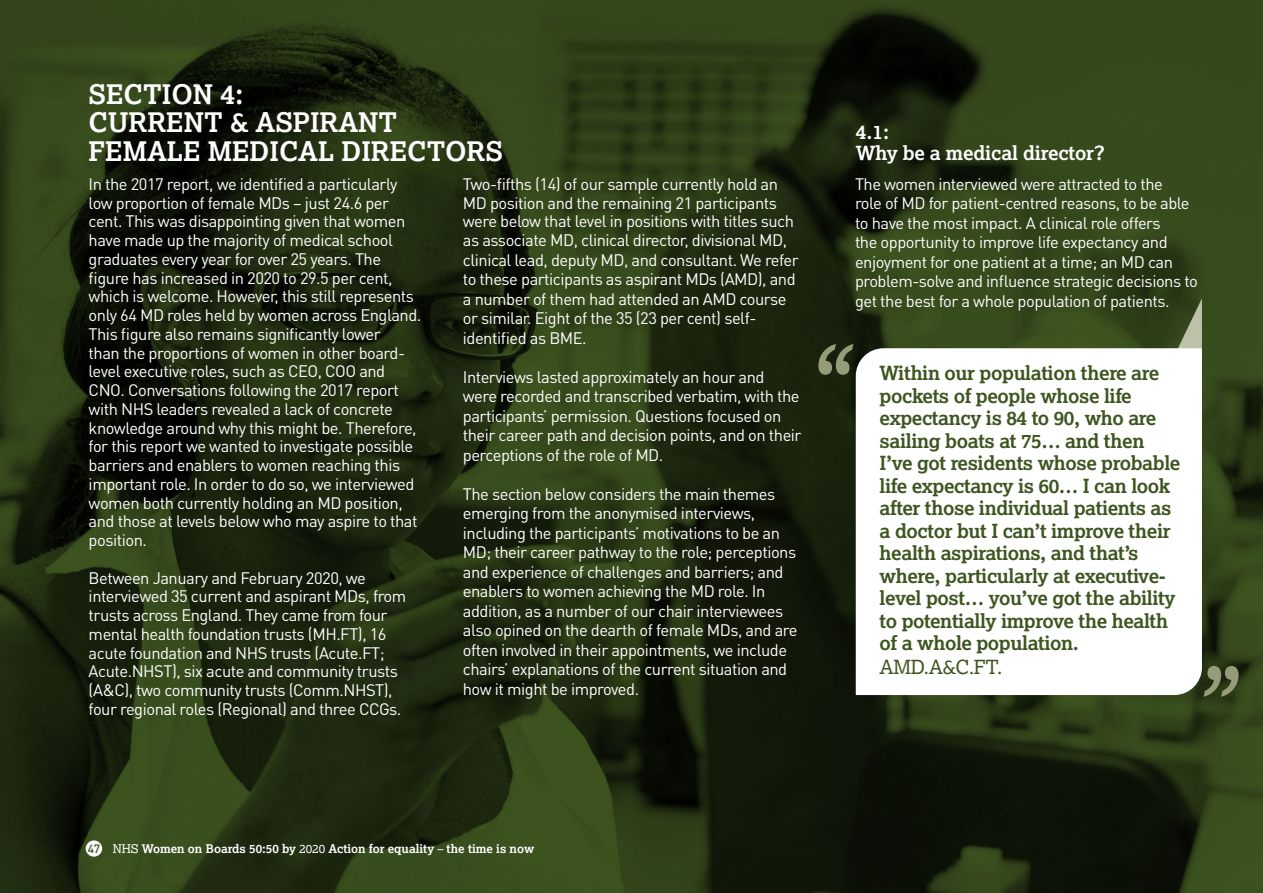
<style>
.page{position:relative;width:1263px;height:893px;background:#fff}
.page>*{position:absolute;margin:0;border:0;box-sizing:border-box;transform-origin:0 0}
.t1{font:700 27px/28.5px "Lexia";color:#fff}
.t2{font:700 19.5px/22.5px "Lexia";letter-spacing:-.02em;color:#3e5520}
.t3{font:700 19.5px/21px "Lexia";letter-spacing:-.01em;color:#fff}
.t4{font:19.5px "Lexia";color:#3e5520}
.t5{font:16.5px/18.8px "DINOT";letter-spacing:-.03em;color:#fff}
.t6{font:700 12px "Lexia";color:#fff}
.s1{font-family:"DINOT";font-weight:500;color:#3e5520}
.s2{font-weight:400}
</style>
<div class="page">
<img style="left:0;top:0;width:1263px;height:893px">
<div style="left:86px;top:840px;width:16px;height:17px;background:#fff;border-radius:50%"></div>
<svg style="left:1170px;top:298px;width:33px;height:48px;background:#616c4a"></svg>
<svg style="left:1204px;top:666px;width:34px;height:31px"></svg>
<svg style="left:818px;top:344px;width:35px;height:31px"></svg>
<svg style="left:853px;top:346px;width:351px;height:351px"></svg>
<h1 class="t1" style="left:89px;top:79px;width:416px">SECTION 4:<br>CURRENT &amp; ASPIRANT<br>FEMALE MEDICAL DIRECTORS</h1>
<p class="t5" style="left:89px;top:174px;width:334px">In the 2017 report, we identified a particularly low proportion of female MDs – just 24.6 per cent. This was disappointing given that women have made up the majority of medical school graduates every year for over 25 years. The figure has increased in 2020 to 29.5 per cent, which is welcome. However, this still represents only 64 MD roles held by women across England.<br>This figure also remains significantly lower<br>than the proportions of women in other board&shy;level executive roles, such as CEO, COO and CNO. Conversations following the 2017 report with NHS leaders revealed a lack of concrete knowledge around why this might be. Therefore, for this report we wanted to investigate possible barriers and enablers to women reaching this important role. In order to do so, we interviewed women both currently holding an MD position, and those at levels below who may aspire to that position.</p>
<p class="t5" style="left:89px;top:568px;width:319px">Between January and February 2020, we interviewed 35 current and aspirant MDs, from trusts across England. They came from four mental health foundation trusts (MH.FT), 16 acute foundation and NHS trusts (Acute.FT; Acute.NHST), six acute and community trusts (A&amp;C), two community trusts (Comm.NHST), four regional roles (Regional) and three CCGs.</p>
<p class="t5" style="left:463px;top:174px;width:337px;line-height:19.2px">Two-fifths (14) of our sample currently hold an MD position and the remaining 21 participants were below that level in positions with titles such as associate MD, clinical director, divisional MD, clinical lead, deputy MD, and consultant. We refer to these participants as aspirant MDs (AMD), and a number of them had attended an AMD course or similar. Eight of the 35 (23 per cent) self&shy;identified as BME.</p>
<p class="t5" style="left:463px;top:366px;width:340px;line-height:19.5px">Interviews lasted approximately an hour and were recorded and transcribed verbatim, with the participants’ permission. Questions focused on their career path and decision points, and on their perceptions of the role of MD.</p>
<p class="t5" style="left:463px;top:483px;width:336px;line-height:19.5px">The section below considers the main themes emerging from the anonymised interviews, including the participants’ motivations to be an MD; their career pathway to the role; perceptions and experience of challenges and barriers; and enablers to women achieving the MD role. In addition, as a number of our chair interviewees also opined on the dearth of female MDs, and are often involved in their appointments, we include chairs’ explanations of the current situation and how it might be improved.</p>
<p class="t6" style="left:88px;top:841px;width:448px"><span class="s1">47</span> <span class="s2">NHS</span> Women on Boards 50:50 by <span class="s2">2020</span> Action for equality <span class="s2">–</span> the time is now</p>
<p class="t3" style="left:856px;top:121px;width:251px">4.1:<br>Why be a medical director?</p>
<p class="t5" style="left:855px;top:174px;width:344px;line-height:19.5px">The women interviewed were attracted to the<br>role of MD for patient-centred reasons, to be able to have the most impact. A clinical role offers<br>the opportunity to improve life expectancy and enjoyment for one patient at a time; an MD can problem-solve and influence strategic decisions to get the best for a whole population of patients.</p>
<p class="t2" style="left:880px;top:361px;width:302px">Within our population there are pockets of people whose life expectancy is 84 to 90, who are sailing boats at 75… and then<br>I’ve got residents whose probable life expectancy is 60… I can look after those individual patients as a doctor but I can’t improve their health aspirations, and that’s where, particularly at executive&shy;level post… you’ve got the ability to potentially improve the health of a whole population.</p>
<p class="t4" style="left:880px;top:655px;width:124px">AMD.A&amp;C.FT.</p>
</div>
